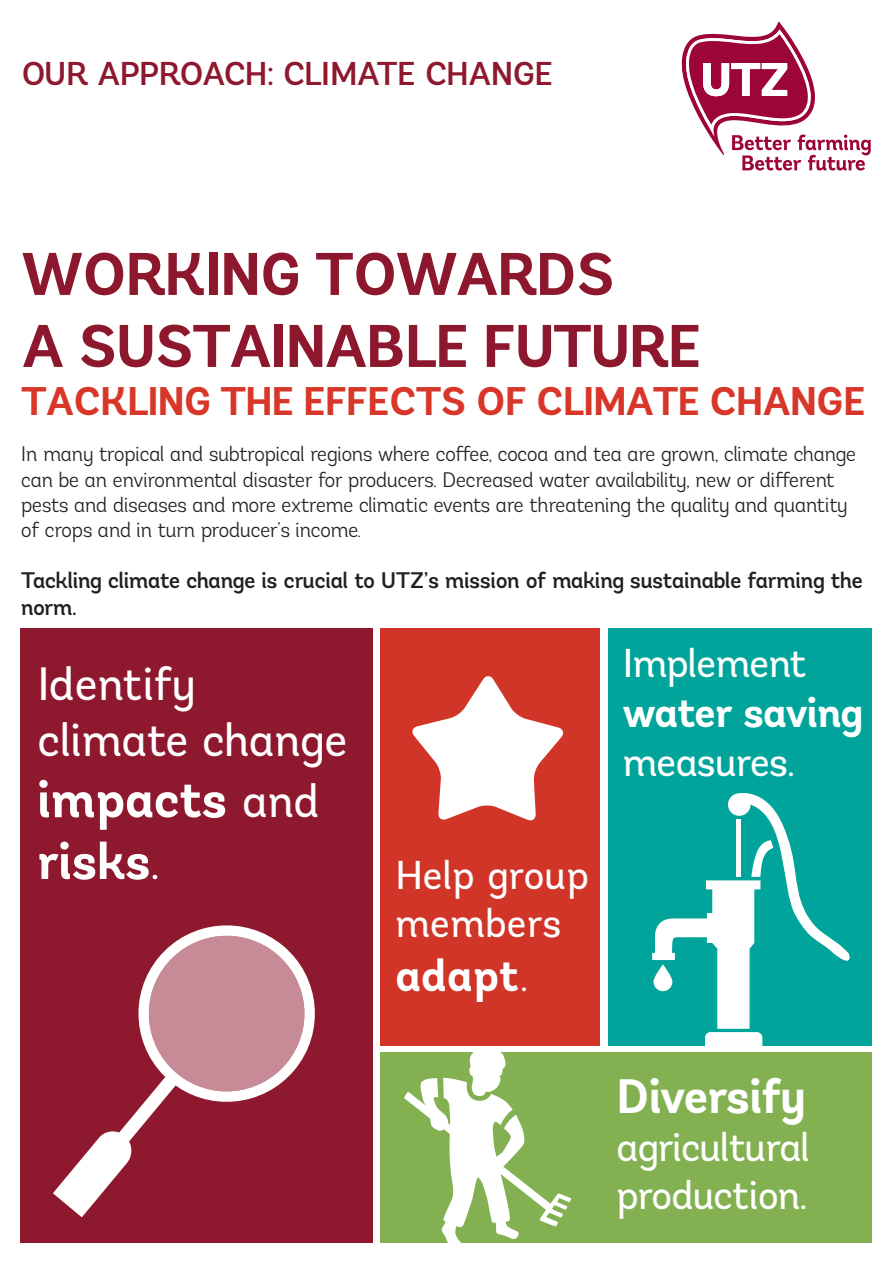
<style>
.page{position:relative;width:893px;height:1263px;background:#fff}
.page>*{position:absolute;margin:0;border:0;box-sizing:border-box;transform-origin:0 0}
.t1{font:700 60px/72px "Andes";letter-spacing:-.05em;color:#8d182d}
.t2{font:700 51.45px/61.8px "Andes";letter-spacing:-.02em;color:#fff}
.t3{font:700 48.3px "Andes";letter-spacing:-.035em;color:#fff}
.t4{font:46.65px/55.9px "Andes";letter-spacing:-.02em;color:#fff}
.t5{font:700 45px "Andes";letter-spacing:-.01em;color:#fff}
.t6{font:700 41.85px "Andes";letter-spacing:-.035em;color:#fff}
.t7{font:40.2px/48.3px "Andes";letter-spacing:-.025em;color:#fff}
.t8{font:40.2px/48.3px "Andes";color:#fff}
.t9{font:700 39.9px "Andes";letter-spacing:-.05em;color:#d83629}
.t10{font:500 33px "Andes";letter-spacing:-.045em;color:#8e182e}
.t11{font:500 22.5px/27px "Andes";letter-spacing:-.03em;color:#231f20}
.t12{font:300 21px/25.2px "Andes";letter-spacing:-.035em;color:#231f20}
.s1{font-weight:400;font-size:46.65px}
.s2{font-weight:400;font-size:40.2px}
</style>
<div class="page">
<svg style="left:682px;top:22px;width:189px;height:149px"></svg>
<div style="left:21px;top:628px;width:352px;height:614px;background:#8e182e"></div>
<div style="left:608px;top:628px;width:263px;height:417px;background:#00a49a"></div>
<div style="left:380px;top:1052px;width:491px;height:190px;background:#83b152"></div>
<div style="left:380px;top:628px;width:220px;height:417px;background:#d13527"></div>
<svg style="left:412px;top:676px;width:152px;height:145px"></svg>
<svg style="left:53px;top:925px;width:262px;height:292px"></svg>
<svg style="left:652px;top:793px;width:199px;height:253px"></svg>
<svg style="left:653px;top:964px;width:19px;height:27px"></svg>
<svg style="left:403px;top:1052px;width:168px;height:191px"></svg>
<h3 class="t10" style="left:21px;top:53px;width:534px">OUR APPROACH: CLIMATE CHANGE</h3>
<h1 class="t1" style="left:21px;top:239px;width:683px">WORKING TOWARDS<br>A SUSTAINABLE FUTURE</h1>
<h3 class="t9" style="left:21px;top:376px;width:847px">TACKLING THE EFFECTS OF CLIMATE CHANGE</h3>
<p class="t12" style="left:21px;top:441px;width:837px">In many tropical and subtropical regions where coffee, cocoa and tea are grown, climate change can be an environmental disaster for producers. Decreased water availability, new or different pests and diseases and more extreme climatic events are threatening the quality and quantity of crops and in turn producer’s income.</p>
<p class="t11" style="left:21px;top:567px;width:844px">Tackling climate change is crucial to UTZ’s mission of making sustainable farming the norm.</p>
<h3 class="t4" style="left:37px;top:655px;width:312px">Identify climate change</h3>
<h2 class="t2" style="left:37px;top:769px;width:284px">impacts <span class="s1">and </span>risks<span class="s1">.</span></h2>
<h3 class="t7" style="left:622px;top:639px;width:187px">Implement</h3>
<h3 class="t6" style="left:622px;top:686px;width:242px">water saving</h3>
<h3 class="t7" style="left:622px;top:737px;width:174px">measures.</h3>
<h3 class="t8" style="left:395px;top:850px;width:196px">Help group members</h3>
<h3 class="t5" style="left:395px;top:946px;width:134px">adapt<span class="s2">.</span></h3>
<h3 class="t3" style="left:616px;top:1065px;width:191px">Diversify</h3>
<h3 class="t7" style="left:616px;top:1123px;width:196px">agricultural production.</h3>
</div>
